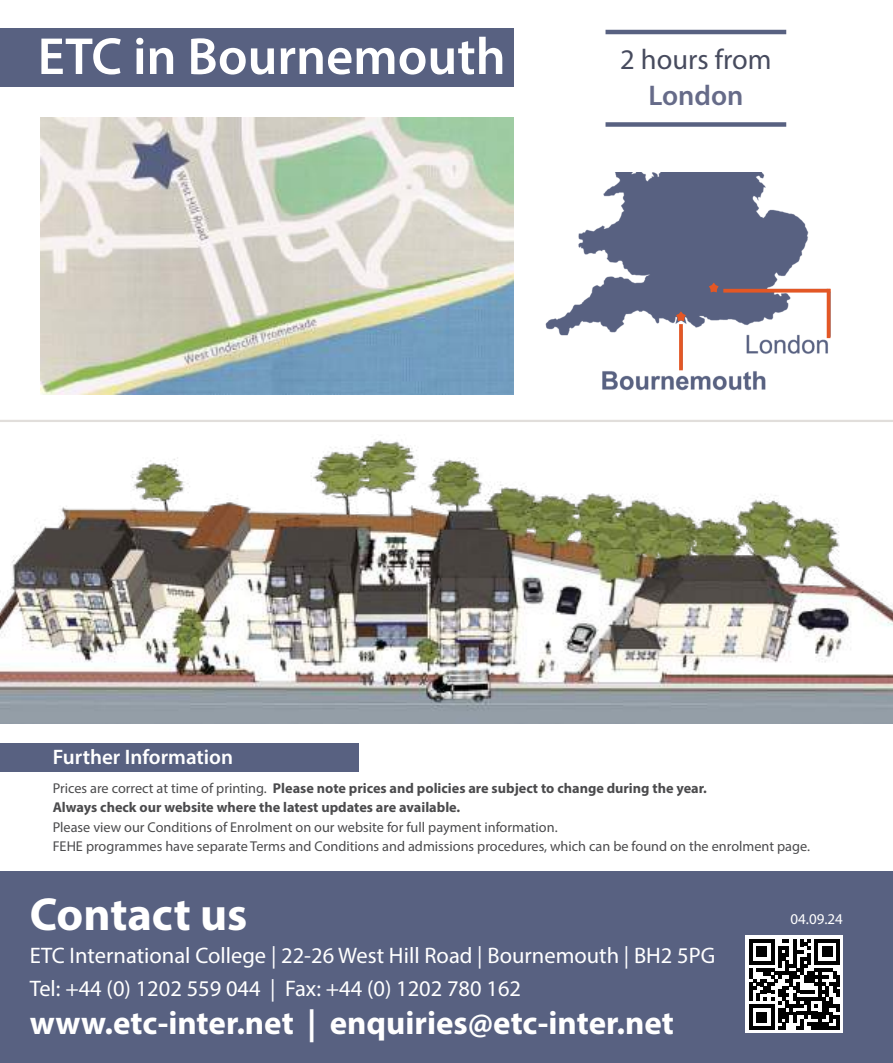
<style>
.page{position:relative;width:893px;height:1063px;background:#fff}
.page>*{position:absolute;margin:0;border:0;box-sizing:border-box;transform-origin:0 0}
.t1{font:600 52.5px "Myriad Pro";color:#fff}
.t2{font:700 46.5px "Myriad Pro";color:#fff}
.t3{font:700 33px "Myriad Pro";color:#fff}
.t4{font:28.5px "Myriad Pro";color:#474b5e}
.t5{font:600 28.5px "Myriad Pro";color:#666b89}
.t6{font:22.5px/33px "Myriad Pro";color:#fff}
.t7{font:600 21px "Myriad Pro";color:#fff}
.t8{font:15px "Myriad Pro";color:#fff}
.t9{font:14.25px/19.5px "Myriad Pro";color:#4b4b4d}
.t10{font:700 14.25px/19.5px "Myriad Pro";color:#4b4b4d}
.s1{font-weight:400}
</style>
<div class="page">
<div style="left:0;top:743px;width:359px;height:29px;background:#586181"></div>
<img style="left:0;top:439px;width:893px;height:284px">
<div style="left:0;top:871px;width:893px;height:192px;background:#586181"></div>
<div style="left:745px;top:935px;width:98px;height:98px;background:#fff"></div>
<svg style="left:749px;top:939px;width:91px;height:91px"></svg>
<hr style="left:0;top:420px;width:893px;height:2px;background:#e1dedb">
<svg style="left:545px;top:172px;width:286px;height:219px"></svg>
<hr style="left:605px;top:30px;width:181px;height:4px;background:#586181">
<div style="left:605px;top:122px;width:181px;height:5px;background:#586181"></div>
<svg style="left:709px;top:283px;width:10px;height:9px"></svg>
<svg style="left:676px;top:311px;width:10px;height:10px"></svg>
<svg style="left:723px;top:289px;width:104px;height:4px"></svg>
<svg style="left:679px;top:324px;width:4px;height:46px"></svg>
<img style="left:40px;top:118px;width:473px;height:277px">
<div style="left:0;top:28px;width:513px;height:58px;background:#586181"></div>
<hr style="left:827px;top:289px;width:3px;height:49px;background:#e35725">
<h1 class="t1" style="left:38px;top:23px;width:469px">ETC in Bournemouth</h1>
<h3 class="t4" style="left:620px;top:42px;width:153px">2 hours from</h3>
<h3 class="t5" style="left:648px;top:77px;width:97px">London</h3>
<h3 class="t7" style="left:53px;top:744px;width:182px">Further Information</h3>
<p class="t10" style="left:53px;top:778px;width:656px"><span class="s1">Prices are correct at time of printing.</span> Please note prices and policies are subject to change during the year.<br>Always check our website where the latest updates are available.</p>
<p class="t9" style="left:53px;top:817px;width:759px">Please view our Conditions of Enrolment on our website for full payment information.<br>FEHE programmes have separate Terms and Conditions and admissions procedures, which can be found on the enrolment page.</p>
<h2 class="t2" style="left:30px;top:884px;width:219px">Contact us</h2>
<h3 class="t6" style="left:30px;top:939px;width:687px">ETC International College | 22-26 West Hill Road | Bournemouth | BH2 5PG<br>Tel: +44 (0) 1202 559 044 | Fax: +44 (0) 1202 780 162</h3>
<h3 class="t3" style="left:30px;top:1001px;width:646px">www.etc-inter.net | enquiries@etc-inter.net</h3>
<p class="t8" style="left:790px;top:910px;width:54px">04.09.24</p>
</div>
